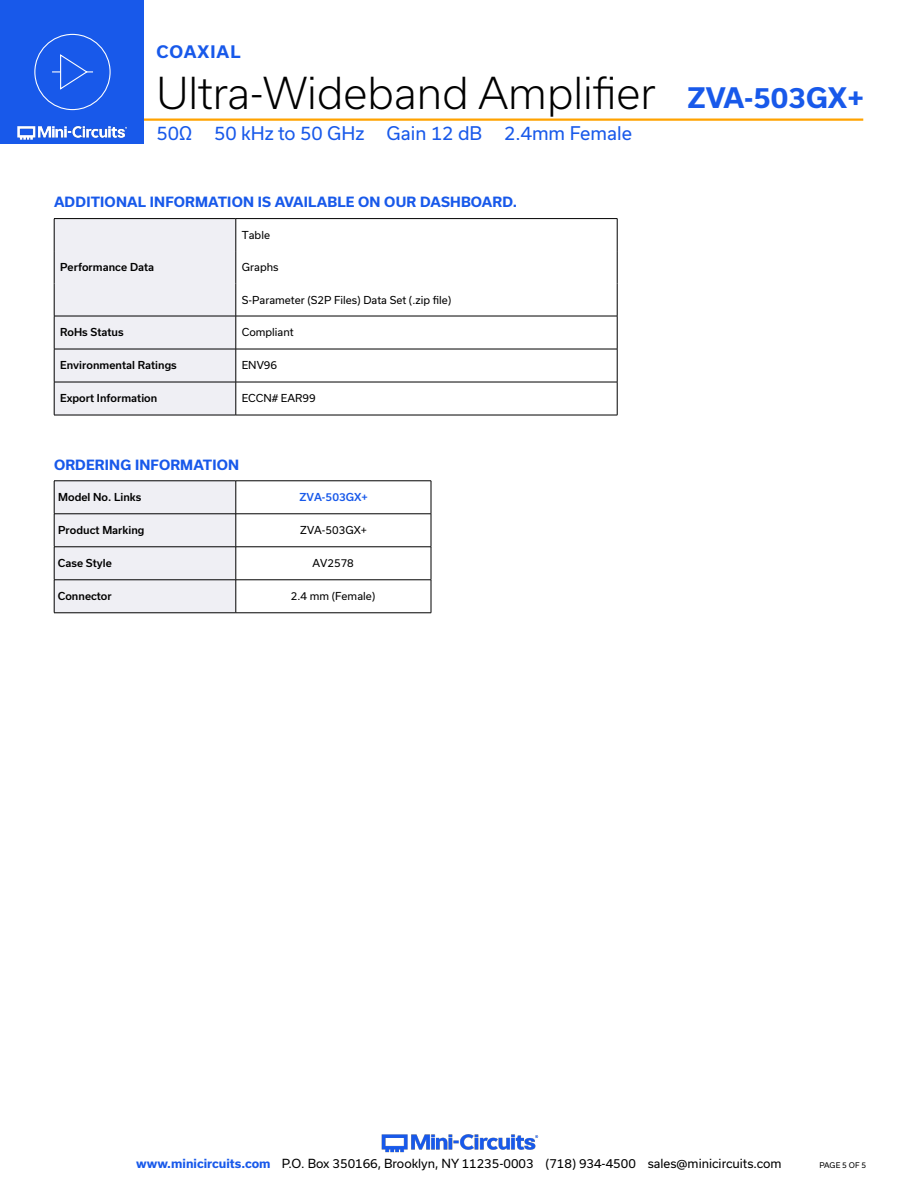
<style>
.page{position:relative;width:918px;height:1188px;background:#fff}
.page>*{position:absolute;margin:0;border:0;box-sizing:border-box;transform-origin:0 0}
.t1{font:300 42px "Usual";color:#000}
.t2{font:18px "Usual";color:#1859ea}
.t3{font:700 16.5px "Usual";letter-spacing:.065em;color:#1859ea}
.Blue_Headers{font:700 13.5px "Usual";letter-spacing:.015em;color:#1859ea}
.t4{font:12px "Usual";color:#000}
.Table_Body_Left_Justified{font:10.5px "Usual";color:#000}
.Table_Header_Left_Justified{font:500 10.5px "Usual";color:#000}
.Table_Header_Center{font:500 10.5px "Usual";color:#000}
.Table_Body_Center{font:10.5px "Usual";color:#000}
.Table_Body_Center-2{font:500 10.5px "Usual";color:#1859ea}
.t5{font:7.5px "Usual";color:#000}
.s1{font-weight:700;font-size:27px;color:#1859ea}
.s2{font-weight:700;color:#1859ea}
</style>
<div class="page">
<img style="left:381px;top:1134px;width:158px;height:19px">
<hr style="left:130px;top:118px;width:733px;height:3px;background:#ffa300">
<div style="left:0;top:0;width:144px;height:144px;background:#1859ea"></div>
<img style="left:17px;top:120px;width:128px;height:20px">
<div style="left:34px;top:34px;width:77px;height:76px;border:1px solid #fff;border-radius:50%"></div>
<svg style="left:52px;top:54px;width:41px;height:36px"></svg>
<div style="left:55px;top:219px;width:181px;height:196px;background:#efeff4"></div>
<hr style="left:54px;top:218px;width:182px;height:1px;background:#000">
<hr style="left:54px;top:219px;width:1px;height:32px;background:#000">
<hr style="left:54px;top:251px;width:1px;height:33px;background:#000">
<hr style="left:54px;top:284px;width:1px;height:32px;background:#000">
<hr style="left:236px;top:218px;width:381px;height:1px;background:#000">
<hr style="left:236px;top:219px;width:1px;height:32px;background:#000">
<hr style="left:617px;top:219px;width:1px;height:32px;background:#000">
<hr style="left:236px;top:251px;width:1px;height:33px;background:#000">
<hr style="left:617px;top:251px;width:1px;height:33px;background:#000">
<hr style="left:236px;top:284px;width:1px;height:32px;background:#000">
<hr style="left:617px;top:284px;width:1px;height:32px;background:#000">
<hr style="left:54px;top:316px;width:182px;height:1px;background:#000">
<hr style="left:54px;top:316px;width:1px;height:33px;background:#000">
<hr style="left:236px;top:316px;width:381px;height:1px;background:#000">
<hr style="left:236px;top:316px;width:1px;height:33px;background:#000">
<hr style="left:617px;top:316px;width:1px;height:33px;background:#000">
<hr style="left:54px;top:349px;width:182px;height:1px;background:#000">
<hr style="left:54px;top:349px;width:1px;height:33px;background:#000">
<hr style="left:236px;top:349px;width:381px;height:1px;background:#000">
<hr style="left:236px;top:349px;width:1px;height:33px;background:#000">
<hr style="left:617px;top:349px;width:1px;height:33px;background:#000">
<hr style="left:54px;top:382px;width:182px;height:1px;background:#000">
<hr style="left:54px;top:382px;width:1px;height:33px;background:#000">
<hr style="left:236px;top:382px;width:381px;height:1px;background:#000">
<hr style="left:236px;top:382px;width:1px;height:33px;background:#000">
<hr style="left:617px;top:382px;width:1px;height:33px;background:#000">
<hr style="left:54px;top:415px;width:182px;height:1px;background:#000">
<hr style="left:236px;top:415px;width:381px;height:1px;background:#000">
<div style="left:55px;top:482px;width:181px;height:131px;background:#efeff4"></div>
<hr style="left:54px;top:481px;width:182px;height:1px;background:#000">
<hr style="left:54px;top:481px;width:1px;height:33px;background:#000">
<hr style="left:54px;top:514px;width:182px;height:1px;background:#000">
<hr style="left:54px;top:514px;width:1px;height:33px;background:#000">
<hr style="left:54px;top:547px;width:182px;height:1px;background:#000">
<hr style="left:54px;top:547px;width:1px;height:33px;background:#000">
<hr style="left:236px;top:547px;width:1px;height:33px;background:#000">
<hr style="left:431px;top:547px;width:1px;height:33px;background:#000">
<hr style="left:54px;top:580px;width:182px;height:1px;background:#000">
<hr style="left:54px;top:580px;width:1px;height:33px;background:#000">
<hr style="left:236px;top:580px;width:195px;height:1px;background:#000">
<hr style="left:236px;top:580px;width:1px;height:33px;background:#000">
<hr style="left:431px;top:580px;width:1px;height:33px;background:#000">
<hr style="left:54px;top:613px;width:182px;height:1px;background:#000">
<hr style="left:236px;top:613px;width:195px;height:1px;background:#000">
<hr style="left:236px;top:481px;width:195px;height:1px;background:#000">
<hr style="left:236px;top:514px;width:195px;height:1px;background:#000">
<hr style="left:236px;top:481px;width:1px;height:33px;background:#000">
<hr style="left:431px;top:481px;width:1px;height:33px;background:#000">
<hr style="left:236px;top:514px;width:1px;height:33px;background:#000">
<hr style="left:431px;top:514px;width:1px;height:33px;background:#000">
<hr style="left:236px;top:547px;width:195px;height:1px;background:#000">
<h3 class="t3" style="left:156px;top:42px;width:86px">COAXIAL</h3>
<h1 class="t1" style="left:156px;top:69px;width:709px">Ultra-Wideband Amplifier <span class="s1">ZVA-503GX+</span></h1>
<h2 class="t2" style="left:156px;top:123px;width:477px">50Ω 50 kHz to 50 GHz Gain 12 dB 2.4mm Female</h2>
<p class="Blue_Headers" style="left:54px;top:194px;width:465px">ADDITIONAL INFORMATION IS AVAILABLE ON OUR DASHBOARD.</p>
<p class="Table_Header_Left_Justified" style="left:60px;top:261px;width:96px">Performance Data</p>
<p class="Table_Body_Left_Justified" style="left:242px;top:229px;width:30px">Table</p>
<p class="Table_Body_Left_Justified" style="left:242px;top:261px;width:38px">Graphs</p>
<p class="Table_Body_Left_Justified" style="left:242px;top:294px;width:211px">S-Parameter (S2P Files) Data Set (.zip file)</p>
<p class="Table_Header_Left_Justified" style="left:60px;top:326px;width:65px">RoHs Status</p>
<p class="Table_Body_Left_Justified" style="left:242px;top:326px;width:53px">Compliant</p>
<p class="Table_Header_Left_Justified" style="left:60px;top:359px;width:118px">Environmental Ratings</p>
<p class="Table_Body_Left_Justified" style="left:242px;top:359px;width:37px">ENV96</p>
<p class="Table_Header_Left_Justified" style="left:60px;top:392px;width:99px">Export Information</p>
<p class="Table_Body_Center" style="left:242px;top:392px;width:75px">ECCN# EAR99</p>
<p class="Blue_Headers" style="left:54px;top:457px;width:187px">ORDERING INFORMATION</p>
<p class="Table_Header_Center" style="left:58px;top:491px;width:85px">Model No. Links</p>
<p class="Table_Body_Center-2" style="left:299px;top:491px;width:70px">ZVA-503GX+</p>
<p class="Table_Header_Center" style="left:58px;top:524px;width:88px">Product Marking</p>
<p class="Table_Body_Center" style="left:300px;top:524px;width:68px">ZVA-503GX+</p>
<p class="Table_Header_Center" style="left:58px;top:557px;width:55px">Case Style</p>
<p class="Table_Body_Center" style="left:313px;top:557px;width:43px">AV2578</p>
<p class="Table_Header_Center" style="left:58px;top:590px;width:55px">Connector</p>
<p class="Table_Body_Center" style="left:291px;top:590px;width:86px">2.4 mm (Female)</p>
<p class="t4" style="left:136px;top:1157px;width:647px"><span class="s2">www.minicircuits.com</span> P.O. Box 350166, Brooklyn, NY 11235-0003 (718) 934-4500 sales@minicircuits.com</p>
<p class="t5" style="left:819px;top:1161px;width:48px">PAGE 5 OF 5</p>
</div>
